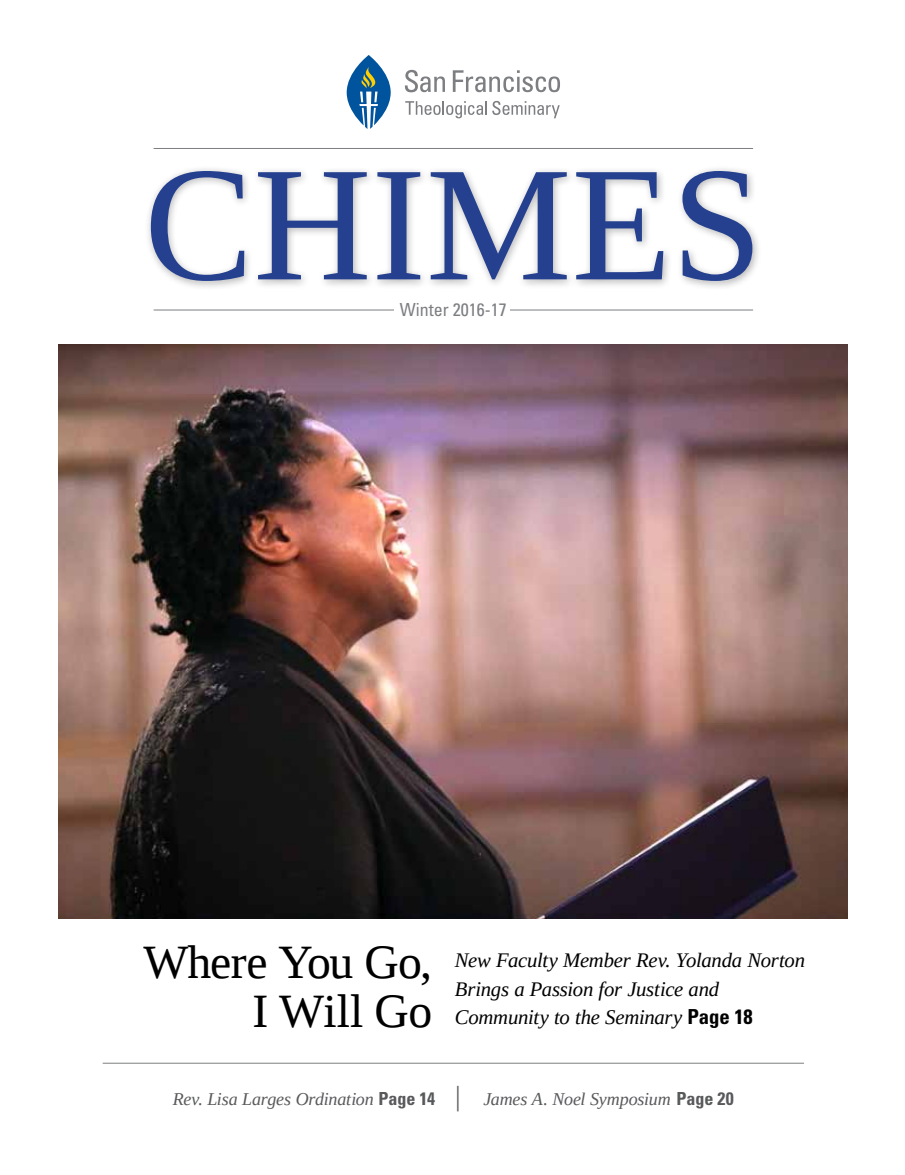
<style>
.page{position:relative;width:905px;height:1175px;background:#fff}
.page>*{position:absolute;margin:0;border:0;box-sizing:border-box;transform-origin:0 0}
.t1{font:163.65px "Tinos";color:#25408f}
.t2{font:47.7px/49.1px "Tinos";letter-spacing:-.015em;color:#000;text-align:right}
.t3{font:italic 20.7px/28.5px "Tinos";letter-spacing:-.01em;color:#000}
.t4{font:italic 18px "Tinos";letter-spacing:-.01em;color:#58595b}
.t5{font:condensed 18px "Univers";color:#7c7e81}
.s1{font-family:"Univers";font-weight:700;font-style:normal;font-stretch:condensed}
.s2{font-family:"Univers";font-weight:300;font-style:normal;font-stretch:condensed;font-size:25.5px}
</style>
<div class="page">
<hr style="left:154px;top:310px;width:599px;height:1px;background:#7c7e81">
<div style="left:394px;top:303px;width:116px;height:27px;background:#fff"></div>
<svg style="left:405px;top:70px;width:40px;height:22px"></svg>
<svg style="left:453px;top:70px;width:107px;height:22px"></svg>
<svg style="left:405px;top:101px;width:154px;height:17px"></svg>
<svg style="left:347px;top:55px;width:43px;height:74px"></svg>
<hr style="left:154px;top:148px;width:599px;height:1px;background:#7c7e81">
<div style="left:144px;top:164px;width:618px;height:127px;background:#000;opacity:.3"></div>
<hr style="left:103px;top:1062px;width:701px;height:1px;background:#7c7e81">
<img style="left:59px;top:344px;width:788px;height:575px">
<h1 class="t1" style="left:144px;top:119px;width:620px">CHIMES</h1>
<p class="t5" style="left:400px;top:298px;width:108px">Winter 2016-17</p>
<h2 class="t2" style="left:143px;top:935px;width:290px">Where You Go,<br>I Will Go</h2>
<p class="t3" style="left:455px;top:946px;width:352px">New Faculty Member Rev. Yolanda Norton<br>Brings a Passion for Justice and<br>Community to the Seminary <span class="s1">Page 18</span></p>
<p class="t4" style="left:173px;top:1087px;width:562px">Rev. Lisa Larges Ordination <span class="s1">Page 14</span> <span class="s2">|</span> James A. Noel Symposium <span class="s1">Page 20</span></p>
</div>
